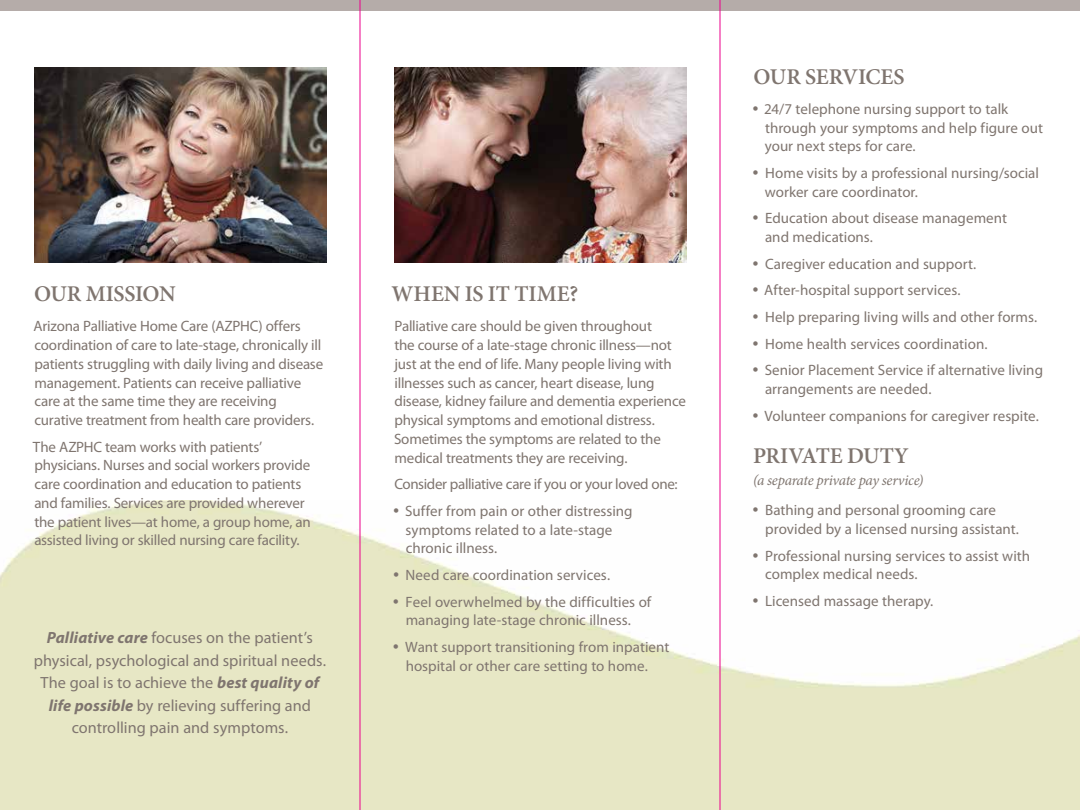
<style>
.page{position:relative;width:1080px;height:810px;background:#fff}
.page>*{position:absolute;margin:0;border:0;box-sizing:border-box;transform-origin:0 0}
.t1{font:600 22.5px "Minion Pro";letter-spacing:-.005em;color:#7f756f}
.t2{font:16.25px/22.5px "Myriad Pro";color:#7f756f;text-align:center}
.t3{font:15px/18.8px "Myriad Pro";letter-spacing:-.005em;color:#7f756f}
.t4{font:italic 15px "Minion Pro";letter-spacing:-.025em;color:#7f756f}
.s1{font-weight:700;font-style:italic}
</style>
<div class="page">
<div style="left:0;top:0;width:1080px;height:11px;background:#b5aca9"></div>
<img style="left:34px;top:67px;width:293px;height:195px">
<img style="left:394px;top:68px;width:293px;height:194px">
<hr style="left:360px;top:0;width:1px;height:810px;background:#ec008c">
<hr style="left:720px;top:0;width:1px;height:810px;background:#ec008c">
<svg style="left:394px;top:572px;width:4px;height:5px"></svg>
<svg style="left:394px;top:599px;width:4px;height:4px"></svg>
<svg style="left:394px;top:644px;width:4px;height:5px"></svg>
<h1 class="t1" style="left:34px;top:279px;width:143px">OUR MISSION</h1>
<p class="t3" style="left:34px;top:317px;width:291px">Arizona Palliative Home Care (AZPHC) offers coordination of care to late-stage, chronically ill patients struggling with daily living and disease management. Patients can receive palliative care at the same time they are receiving curative treatment from health care providers.</p>
<p class="t3" style="left:33px;top:437px;width:279px">The AZPHC team works with patients’ physicians. Nurses and social workers provide care coordination and education to patients and families. Services are provided wherever the patient lives—at home, a group home, an assisted living or skilled nursing care facility.</p>
<p class="t2" style="left:34px;top:626px;width:294px"><span class="s1">Palliative care</span> focuses on the patient’s physical, psychological and spiritual needs.<br>The goal is to achieve the <span class="s1">best quality of life possible</span> by relieving suffering and controlling pain and symptoms.</p>
<h1 class="t1" style="left:391px;top:279px;width:188px">WHEN IS IT TIME?</h1>
<p class="t3" style="left:394px;top:317px;width:293px">Palliative care should be given throughout<br>the course of a late-stage chronic illness—not just at the end of life. Many people living with illnesses such as cancer, heart disease, lung disease, kidney failure and dementia experience physical symptoms and emotional distress.<br>Sometimes the symptoms are related to the medical treatments they are receiving.</p>
<p class="t3" style="left:405px;top:471px;width:274px;line-height:26.6px;text-indent:-11px">Consider palliative care if you or your loved one:<br>Suffer from pain or other distressing</p>
<p class="t3" style="left:406px;top:520px;width:208px">symptoms related to a late-stage chronic illness.</p>
<p class="t3" style="left:406px;top:561px;width:247px;line-height:26.6px">Need care coordination services.<br>Feel overwhelmed by the difficulties of</p>
<p class="t3" style="left:405px;top:607px;width:266px;line-height:26.6px">managing late-stage chronic illness.<br>Want support transitioning from inpatient</p>
<p class="t3" style="left:406px;top:656px;width:244px">hospital or other care setting to home.</p>
<h1 class="t1" style="left:754px;top:61px;width:152px">OUR SERVICES</h1>
<p class="t3" style="left:764px;top:99px;width:280px">24/7 telephone nursing support to talk through your symptoms and help figure out your next steps for care.</p>
<p class="t3" style="left:765px;top:163px;width:276px">Home visits by a professional nursing/social worker care coordinator.</p>
<p class="t3" style="left:765px;top:209px;width:243px">Education about disease management and medications.</p>
<p class="t3" style="left:764px;top:250px;width:280px;line-height:26.6px">Caregiver education and support.<br>After-hospital support services.<br>Help preparing living wills and other forms.<br>Home health services coordination.<br>Senior Placement Service if alternative living</p>
<p class="t3" style="left:765px;top:375px;width:276px;line-height:26.6px">arrangements are needed.<br>Volunteer companions for caregiver respite.</p>
<h1 class="t1" style="left:753px;top:440px;width:157px">PRIVATE DUTY</h1>
<p class="t4" style="left:753px;top:470px;width:172px">(a separate private pay service)</p>
<p class="t3" style="left:765px;top:501px;width:255px">Bathing and personal grooming care provided by a licensed nursing assistant.</p>
<p class="t3" style="left:765px;top:546px;width:267px">Professional nursing services to assist with complex medical needs.</p>
<p class="t3" style="left:765px;top:591px;width:170px">Licensed massage therapy.</p>
</div>
